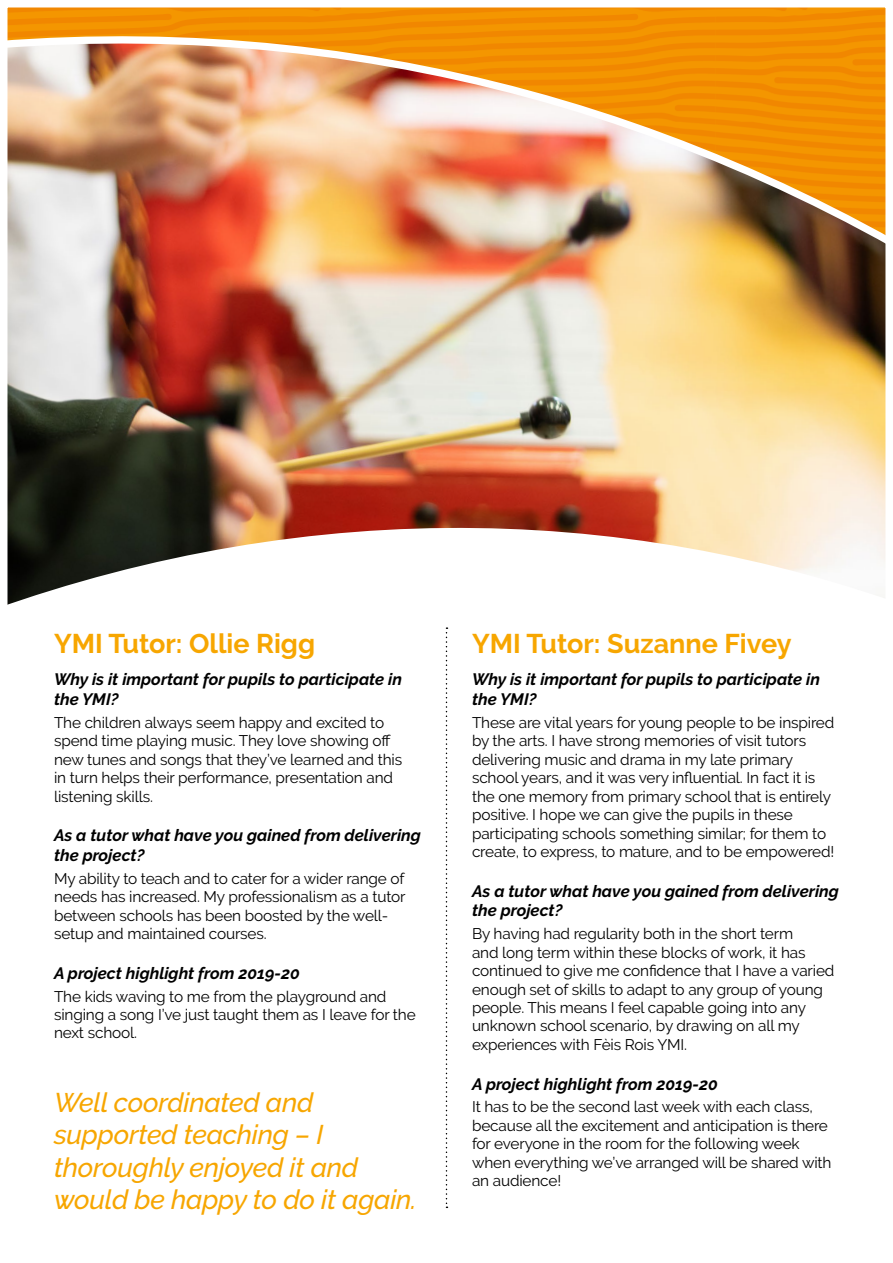
<style>
.page{position:relative;width:893px;height:1263px;background:#fff}
.page>*{position:absolute;margin:0;border:0;box-sizing:border-box;transform-origin:0 0}
.t1{font:italic 500 27px/32.4px "Raleway";letter-spacing:-.01em;color:#f7a600}
.t2{font:700 27px "Raleway";color:#f7a600}
.t3{font:italic 700 16.5px/19.8px "Raleway";color:#000}
.t4{font:15.3px/18.5px "Raleway";letter-spacing:-.01em;color:#000}
</style>
<div class="page">
<svg style="left:446px;top:636px;width:1px;height:572px"></svg>
<img style="left:9px;top:9px;width:875px;height:625px">
<div style="left:0;top:0;width:893px;height:1263px;border:8px solid #fff"></div>
<h1 class="t2" style="left:54px;top:628px;width:263px">YMI Tutor: Ollie Rigg</h1>
<p class="t3" style="left:54px;top:670px;width:349px">Why is it important for pupils to participate in the YMI?</p>
<p class="t4" style="left:54px;top:713px;width:350px">The children always seem happy and excited to spend time playing music. They love showing off new tunes and songs that they’ve learned and this in turn helps their performance, presentation and listening skills.</p>
<p class="t3" style="left:54px;top:826px;width:368px">As a tutor what have you gained from delivering the project?</p>
<p class="t4" style="left:54px;top:869px;width:353px">My ability to teach and to cater for a wider range of needs has increased. My professionalism as a tutor between schools has been boosted by the well&shy;setup and maintained courses.</p>
<p class="t3" style="left:54px;top:963px;width:247px">A project highlight from 2019-20</p>
<p class="t4" style="left:54px;top:987px;width:363px">The kids waving to me from the playground and singing a song I’ve just taught them as I leave for the next school.</p>
<h1 class="t1" style="left:54px;top:1086px;width:364px">Well coordinated and supported teaching – I thoroughly enjoyed it and would be happy to do it again.</h1>
<h1 class="t2" style="left:472px;top:628px;width:321px">YMI Tutor: Suzanne Fivey</h1>
<p class="t3" style="left:472px;top:670px;width:349px">Why is it important for pupils to participate in the YMI?</p>
<p class="t4" style="left:472px;top:713px;width:364px">These are vital years for young people to be inspired by the arts. I have strong memories of visit tutors delivering music and drama in my late primary school years, and it was very influential. In fact it is the one memory from primary school that is entirely positive. I hope we can give the pupils in these participating schools something similar; for them to create, to express, to mature, and to be empowered!</p>
<p class="t3" style="left:472px;top:881px;width:368px">As a tutor what have you gained from delivering the project?</p>
<p class="t4" style="left:472px;top:924px;width:364px">By having had regularity both in the short term<br>and long term within these blocks of work, it has continued to give me confidence that I have a varied enough set of skills to adapt to any group of young people. This means I feel capable going into any unknown school scenario, by drawing on all my experiences with Fèis Rois YMI.</p>
<p class="t3" style="left:472px;top:1074px;width:247px">A project highlight from 2019-20</p>
<p class="t4" style="left:472px;top:1097px;width:361px">It has to be the second last week with each class, because all the excitement and anticipation is there for everyone in the room for the following week when everything we’ve arranged will be shared with an audience!</p>
</div>
